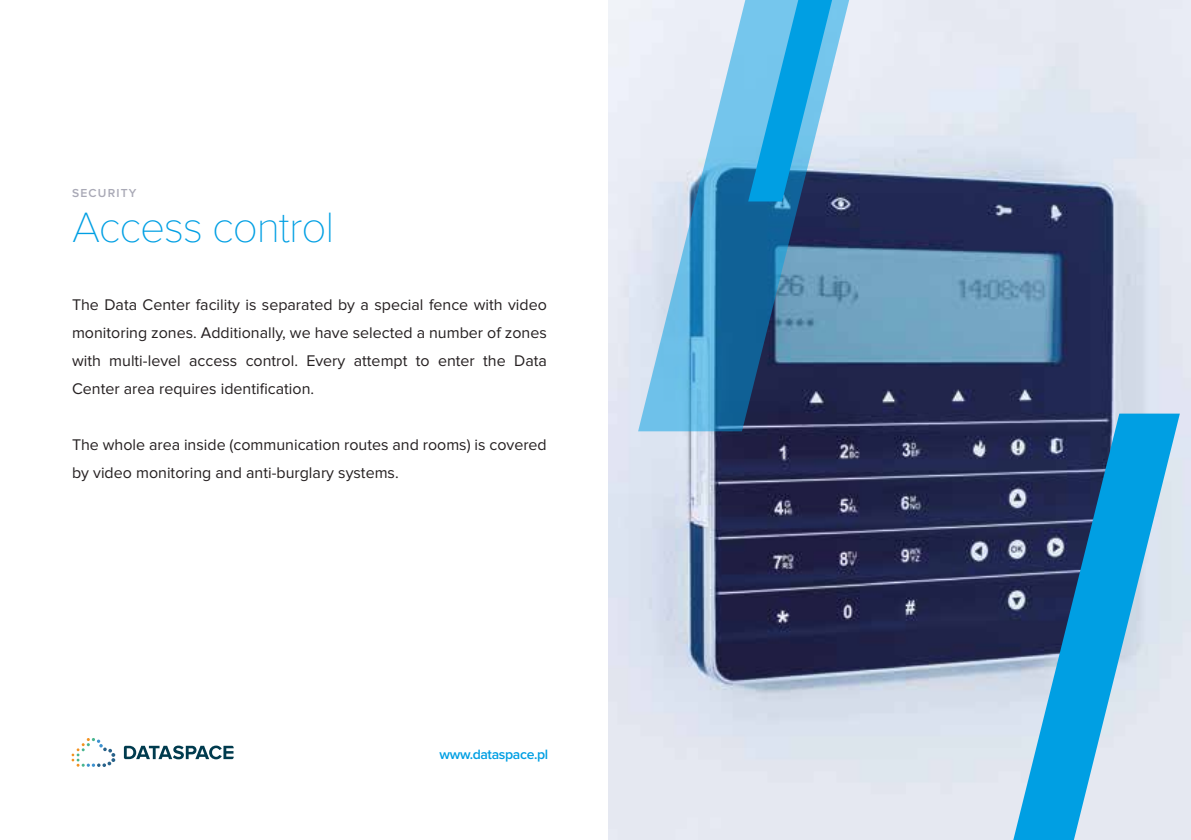
<style>
.page{position:relative;width:1191px;height:840px;background:#fff}
.page>*{position:absolute;margin:0;border:0;box-sizing:border-box;transform-origin:0 0}
.t1{font:100 44px "Proxima Nova T";letter-spacing:-.025em;color:#009fe3}
.t2{font:16px/28px "Proxima Nova";color:#252021;text-align:justify}
.t3{font:600 14px "Proxima Nova";letter-spacing:-.025em;color:#009fe3}
.t4{font:600 12px "Proxima Nova";letter-spacing:.1em;color:#a9a9b6}
</style>
<div class="page">
<svg style="left:72px;top:738px;width:43px;height:28px"></svg>
<svg style="left:124px;top:745px;width:110px;height:14px"></svg>
<img style="left:608px;top:0;width:583px;height:839px">
<svg style="left:638px;top:0;width:263px;height:431px;background:#7b9fbd"></svg>
<svg style="left:1013px;top:413px;width:166px;height:426px;background:#5e9dc4"></svg>
<svg style="left:748px;top:0;width:84px;height:201px;background:#44acde"></svg>
<p class="t4" style="left:72px;top:186px;width:66px">SECURITY</p>
<h1 class="t1" style="left:72px;top:202px;width:264px">Access control</h1>
<p class="t2" style="left:72px;top:291px;width:476px">The Data Center facility is separated by a special fence with video monitoring zones. Additionally, we have selected a number of zones with multi-level access control. Every attempt to enter the Data Center area requires identification.</p>
<p class="t2" style="left:72px;top:431px;width:476px">The whole area inside (communication routes and rooms) is covered by video monitoring and anti-burglary systems.</p>
<p class="t3" style="left:439px;top:746px;width:110px">www.dataspace.pl</p>
</div>
